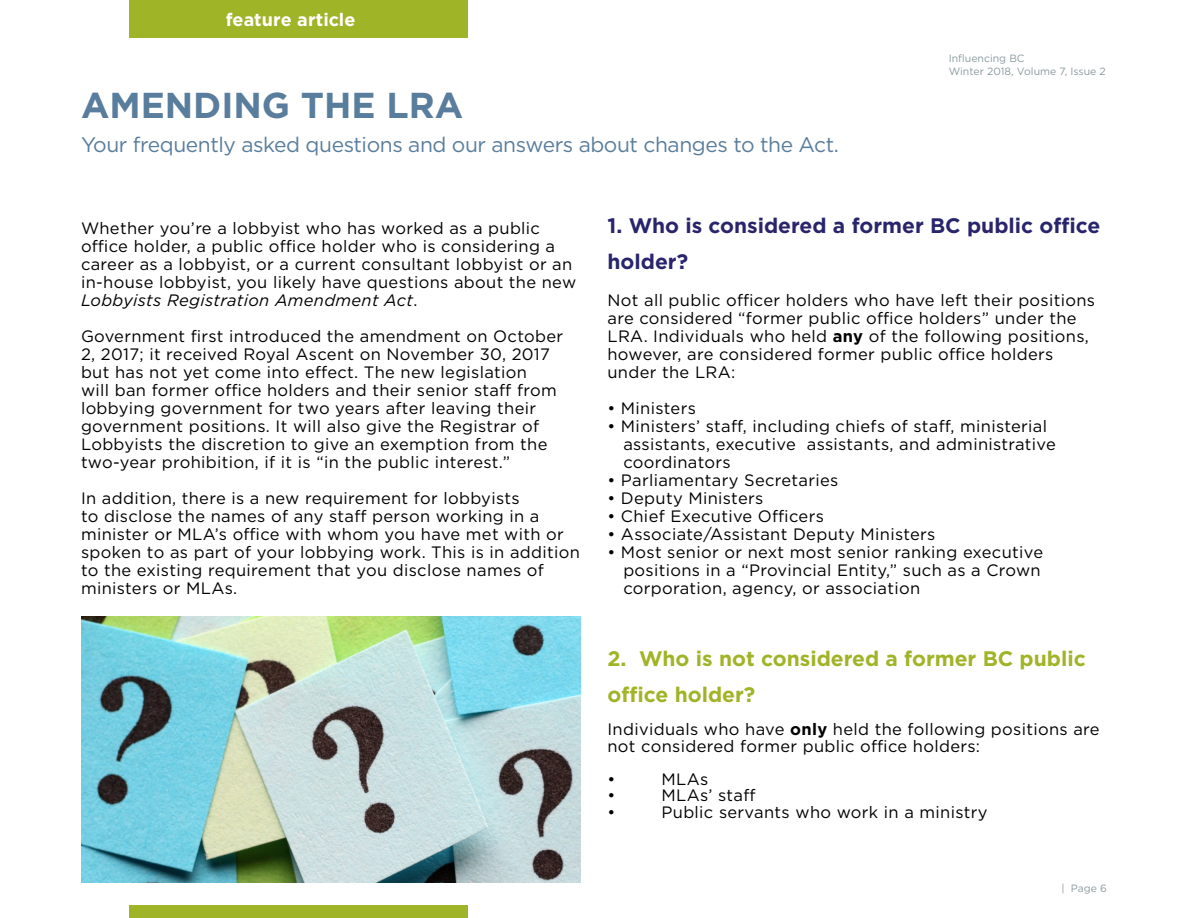
<style>
.page{position:relative;width:1188px;height:918px;background:#fff}
.page>*{position:absolute;margin:0;border:0;box-sizing:border-box;transform-origin:0 0}
.main_headline{font:700 36px "Gotham";color:#597d9d}
.main_headline-2{font:21px "Gotham";letter-spacing:-.02em;color:#597d9d}
.main_headline-3{font:700 21px/36px "Gotham";color:#a0b427}
.main_headline-4{font:700 21px/36px "Gotham";color:#28256c}
.sidebar{font:700 18px "Gotham";color:#fff}
.main_headline-5{font:16.5px/18px "Gotham";letter-spacing:.02em;color:#000101}
.t1{font:10.5px/12.6px "Gotham";color:#899a9e}
.s1{font-style:italic}
.s2{font-weight:700}
</style>
<div class="page">
<div style="left:130px;top:906px;width:338px;height:12px;background:#a0b427"></div>
<div style="left:130px;top:0;width:338px;height:38px;background:#a0b427"></div>
<img style="left:81px;top:616px;width:499px;height:267px">
<p class="sidebar" style="left:226px;top:8px;width:131px">feature article</p>
<p class="main_headline" style="left:81px;top:81px;width:384px">AMENDING THE LRA</p>
<p class="main_headline-2" style="left:81px;top:131px;width:760px">Your frequently asked questions and our answers about changes to the Act.</p>
<p class="t1" style="left:949px;top:52px;width:159px">Influencing BC<br>Winter 2018, Volume 7, Issue 2</p>
<p class="main_headline-5" style="left:81px;top:219px;width:497px">Whether you’re a lobbyist who has worked as a public office holder, a public office holder who is considering a career as a lobbyist, or a current consultant lobbyist or an in-house lobbyist, you likely have questions about the new <span class="s1">Lobbyists Registration Amendment Act</span>.</p>
<p class="main_headline-5" style="left:81px;top:327px;width:484px">Government first introduced the amendment on October 2, 2017; it received Royal Ascent on November 30, 2017 but has not yet come into effect. The new legislation<br>will ban former office holders and their senior staff from lobbying government for two years after leaving their government positions. It will also give the Registrar of Lobbyists the discretion to give an exemption from the two-year prohibition, if it is “in the public interest.”</p>
<p class="main_headline-5" style="left:81px;top:489px;width:500px">In addition, there is a new requirement for lobbyists<br>to disclose the names of any staff person working in a minister or MLA’s office with whom you have met with or spoken to as part of your lobbying work. This is in addition to the existing requirement that you disclose names of ministers or MLAs.</p>
<p class="main_headline-4" style="left:608px;top:207px;width:494px">1. Who is considered a former BC public office holder?</p>
<p class="main_headline-5" style="left:608px;top:291px;width:489px">Not all public officer holders who have left their positions are considered “former public office holders” under the LRA. Individuals who held <span class="s2">any</span> of the following positions, however, are considered former public office holders under the LRA:</p>
<p class="main_headline-5" style="left:608px;top:399px;width:90px">• Ministers</p>
<p class="main_headline-5" style="left:608px;top:417px;width:441px">• Ministers’ staff, including chiefs of staff, ministerial</p>
<p class="main_headline-5" style="left:623px;top:435px;width:434px">assistants, executive assistants, and administrative</p>
<p class="main_headline-5" style="left:623px;top:453px;width:109px">coordinators</p>
<p class="main_headline-5" style="left:608px;top:471px;width:233px">• Parliamentary Secretaries</p>
<p class="main_headline-5" style="left:608px;top:489px;width:157px">• Deputy Ministers</p>
<p class="main_headline-5" style="left:608px;top:507px;width:218px">• Chief Executive Officers</p>
<p class="main_headline-5" style="left:608px;top:525px;width:329px">• Associate/Assistant Deputy Ministers</p>
<p class="main_headline-5" style="left:608px;top:543px;width:437px">• Most senior or next most senior ranking executive</p>
<p class="main_headline-5" style="left:623px;top:561px;width:419px">positions in a “Provincial Entity,” such as a Crown</p>
<p class="main_headline-5" style="left:623px;top:579px;width:298px">corporation, agency, or association</p>
<p class="main_headline-3" style="left:608px;top:640px;width:480px">2. Who is not considered a former BC public office holder?</p>
<p class="main_headline-5" style="left:608px;top:721px;width:494px;line-height:16.5px">Individuals who have <span class="s2">only</span> held the following positions are not considered former public office holders:</p>
<p class="main_headline-5" style="left:608px;top:769px;width:9px">•</p>
<p class="main_headline-5" style="left:662px;top:769px;width:48px">MLAs</p>
<p class="main_headline-5" style="left:608px;top:786px;width:9px">•</p>
<p class="main_headline-5" style="left:662px;top:786px;width:96px">MLAs’ staff</p>
<p class="main_headline-5" style="left:608px;top:802px;width:9px">•</p>
<p class="main_headline-5" style="left:662px;top:802px;width:327px">Public servants who work in a ministry</p>
<p class="t1" style="left:1061px;top:881px;width:47px">| Page 6</p>
</div>
